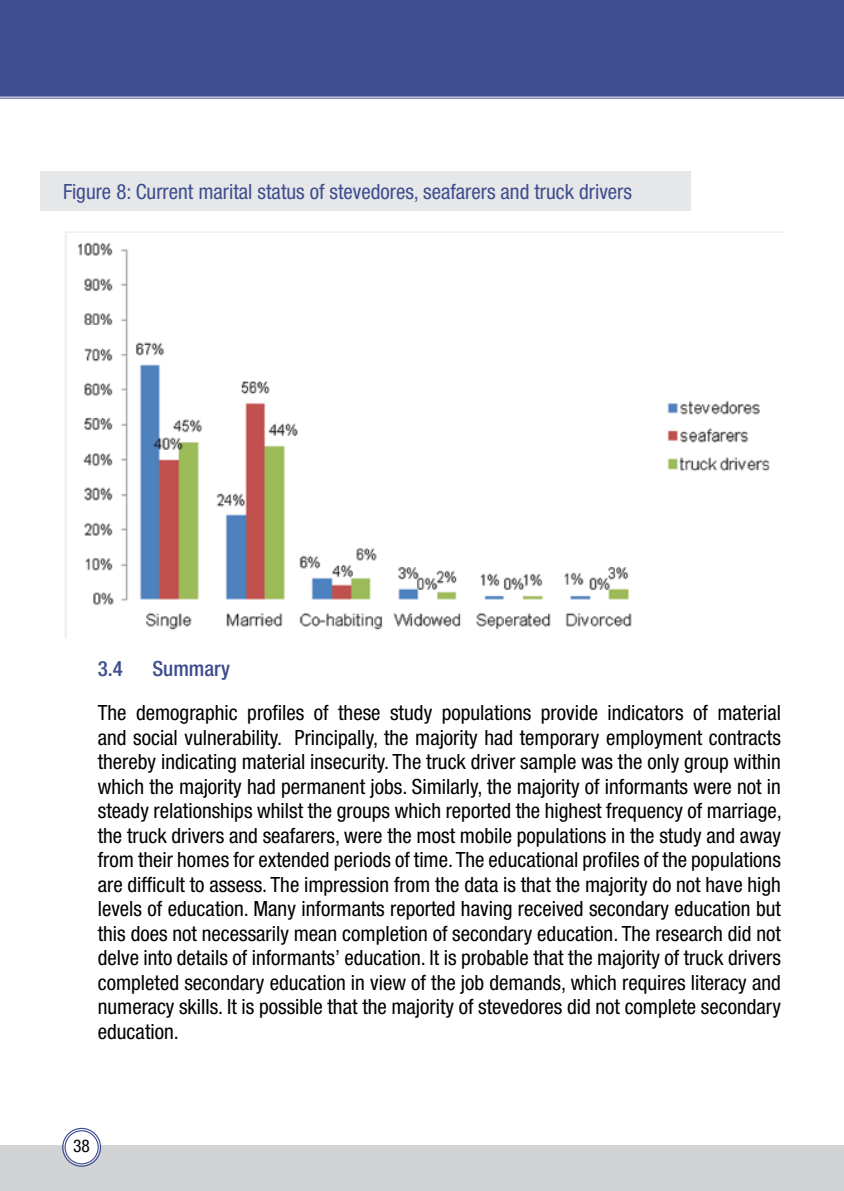
<style>
.page{position:relative;width:844px;height:1191px;background:#fff}
.page>*{position:absolute;margin:0;border:0;box-sizing:border-box;transform-origin:0 0}
.t1{font:condensed 21px/24.5px "Helvetica Neue LT Pro";color:#000;text-align:justify}
.t2{font:condensed 21px "Helvetica Neue LT Pro";color:#3e4d8f}
.t3{font:500 condensed 21px "Helvetica Neue LT Pro";color:#3e4d8f}
.t4{font:condensed 17.5px "Helvetica Neue LT Pro";color:#000}
</style>
<div class="page">
<div style="left:0;top:1145px;width:843px;height:46px;background:#d1d3d4"></div>
<div style="left:64px;top:1129px;width:35px;height:36px;background:#fff;border-radius:50%"></div>
<div style="left:62px;top:1127px;width:39px;height:39px;border:1px solid #3e4d8f;border-radius:50%"></div>
<div style="left:64px;top:1130px;width:35px;height:34px;border:1px solid #3e4d8f;border-radius:50%"></div>
<svg style="left:0;top:97px;width:843px;height:2px;background:#9da5c6"></svg>
<svg style="left:0;top:94px;width:843px;height:3px;background:#54619c"></svg>
<div style="left:0;top:0;width:843px;height:94px;background:#3e4d8f"></div>
<div style="left:40px;top:171px;width:650px;height:40px;background:#e6e7e8"></div>
<img style="left:65px;top:231px;width:719px;height:407px">
<p class="t2" style="left:63px;top:179px;width:570px">Figure 8: Current marital status of stevedores, seafarers and truck drivers</p>
<p class="t3" style="left:98px;top:656px;width:27px">3.4</p>
<p class="t3" style="left:152px;top:656px;width:79px">Summary</p>
<p class="t1" style="left:98px;top:700px;width:685px">The demographic profiles of these study populations provide indicators of material and social vulnerability. Principally, the majority had temporary employment contracts thereby indicating material insecurity. The truck driver sample was the only group within which the majority had permanent jobs. Similarly, the majority of informants were not in steady relationships whilst the groups which reported the highest frequency of marriage, the truck drivers and seafarers, were the most mobile populations in the study and away from their homes for extended periods of time. The educational profiles of the populations are difficult to assess. The impression from the data is that the majority do not have high levels of education. Many informants reported having received secondary education but this does not necessarily mean completion of secondary education. The research did not delve into details of informants’ education. It is probable that the majority of truck drivers completed secondary education in view of the job demands, which requires literacy and numeracy skills. It is possible that the majority of stevedores did not complete secondary education.</p>
<p class="t4" style="left:73px;top:1135px;width:18px">38</p>
</div>
